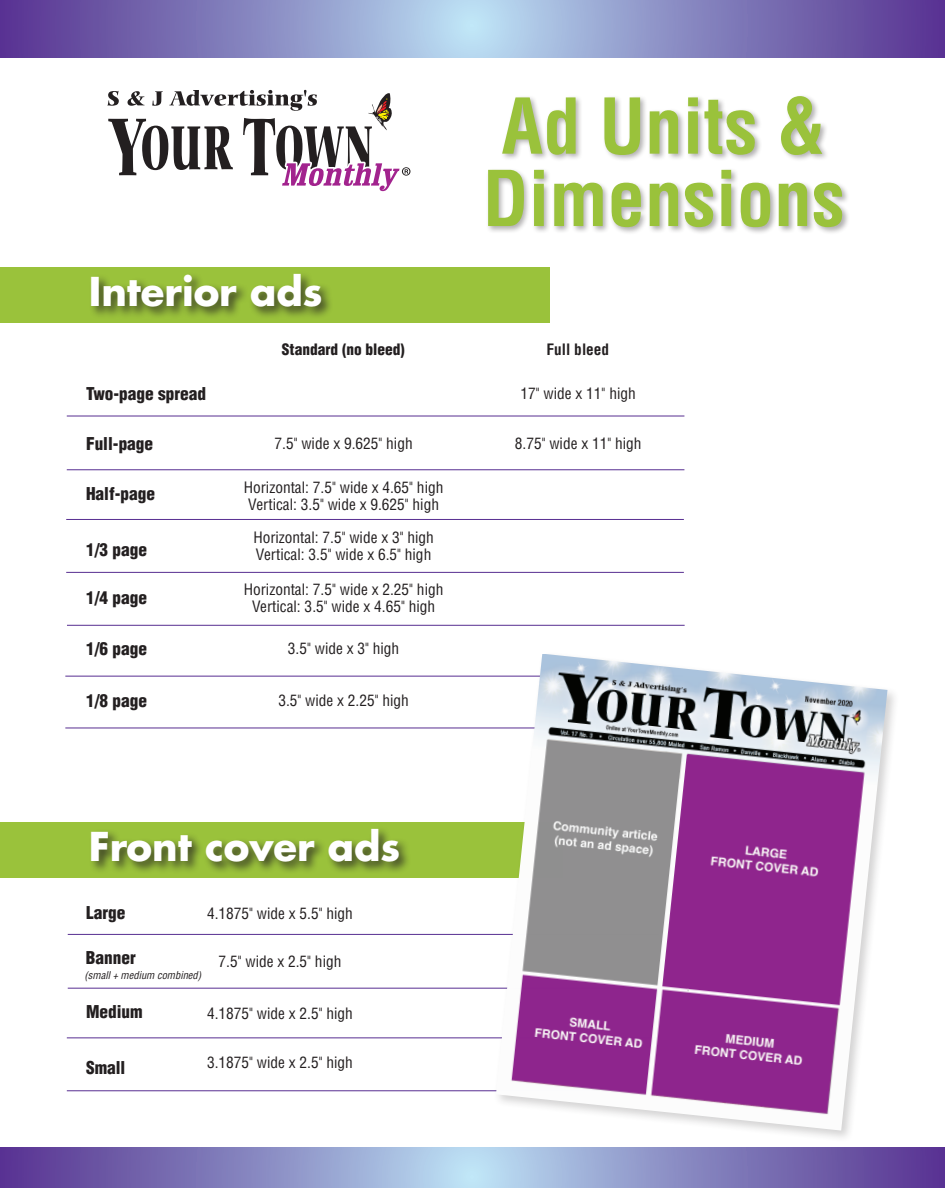
<style>
.page{position:relative;width:945px;height:1188px;background:#fff}
.page>*{position:absolute;margin:0;border:0;box-sizing:border-box;transform-origin:0 0}
.t1{font:700 condensed 75px/72.4px "Helvetica LT Std";color:#9ac23b}
.t2{font:700 38.7px "Futura Std";color:#fff}
.t3{font:900 condensed 17.25px "Helvetica LT Std";color:#231f20}
.t4{font:condensed 15.3px/17.2px "Helvetica LT Std";color:#231f20}
.t5{font:900 condensed 15.3px "Helvetica LT Std";color:#231f20}
.t6{font:700 condensed 15.3px "Helvetica LT Std";color:#231f20}
.t7{font:italic condensed 10.5px "Helvetica LT Std";color:#231f20}
</style>
<div class="page">
<div style="left:0;top:267px;width:549px;height:55px;background:#9ac23b"></div>
<div style="left:88px;top:271px;width:246px;height:49px;background:#231f20;opacity:.75"></div>
<div style="left:0;top:822px;width:562px;height:55px;background:#9ac23b"></div>
<div style="left:88px;top:826px;width:323px;height:49px;background:#231f20;opacity:.75"></div>
<svg style="left:0;top:0;width:945px;height:58px;background:#8684bf"></svg>
<div style="left:486px;top:94px;width:364px;height:141px;background:#231f20;opacity:.35"></div>
<svg style="left:107px;top:89px;width:303px;height:103px"></svg>
<hr style="left:66px;top:519px;width:618px;height:1px;background:#572e91">
<hr style="left:67px;top:1037px;width:592px;height:1px;background:#572e91">
<hr style="left:67px;top:416px;width:617px;height:1px;background:#572e91">
<hr style="left:68px;top:934px;width:591px;height:1px;background:#572e91">
<hr style="left:67px;top:469px;width:617px;height:1px;background:#572e91">
<hr style="left:68px;top:988px;width:591px;height:1px;background:#572e91">
<hr style="left:66px;top:572px;width:618px;height:1px;background:#572e91">
<hr style="left:67px;top:1090px;width:592px;height:1px;background:#572e91">
<hr style="left:67px;top:625px;width:618px;height:1px;background:#572e91">
<hr style="left:65px;top:676px;width:618px;height:1px;background:#572e91">
<hr style="left:65px;top:727px;width:618px;height:1px;background:#572e91">
<div style="left:493px;top:651px;width:407px;height:492px;background:#fff"></div>
<img style="left:496px;top:654px;width:392px;height:477px">
<svg style="left:0;top:1147px;width:945px;height:41px;background:#8685bf"></svg>
<h2 class="t2" style="left:89px;top:266px;width:235px">Interior ads</h2>
<h1 class="t1" style="left:483px;top:90px;width:364px">Ad Units &amp;<br>Dimensions</h1>
<p class="t3" style="left:86px;top:383px;width:122px">Two-page spread</p>
<p class="t3" style="left:86px;top:433px;width:69px">Full-page</p>
<p class="t3" style="left:86px;top:483px;width:71px">Half-page</p>
<p class="t3" style="left:86px;top:538px;width:62px">1/3 page</p>
<p class="t3" style="left:86px;top:586px;width:62px">1/4 page</p>
<p class="t3" style="left:86px;top:638px;width:62px">1/6 page</p>
<p class="t3" style="left:86px;top:690px;width:62px">1/8 page</p>
<p class="t5" style="left:282px;top:339px;width:124px">Standard (no bleed)</p>
<p class="t6" style="left:547px;top:339px;width:64px">Full bleed</p>
<p class="t4" style="left:521px;top:385px;width:117px">17" wide x 11" high</p>
<p class="t4" style="left:515px;top:434px;width:128px">8.75" wide x 11" high</p>
<p class="t4" style="left:244px;top:479px;width:201px">Horizontal: 7.5" wide x 4.65" high<br>Vertical: 3.5" wide x 9.625" high</p>
<p class="t4" style="left:253px;top:528px;width:182px">Horizontal: 7.5" wide x 3" high<br>Vertical: 3.5" wide x 6.5" high</p>
<p class="t4" style="left:244px;top:580px;width:201px;text-align:center">Horizontal: 7.5" wide x 2.25" high<br>Vertical: 3.5" wide x 4.65" high</p>
<p class="t4" style="left:288px;top:640px;width:113px">3.5" wide x 3" high</p>
<p class="t4" style="left:278px;top:692px;width:132px">3.5" wide x 2.25" high</p>
<p class="t4" style="left:275px;top:434px;width:140px">7.5" wide x 9.625" high</p>
<h2 class="t2" style="left:89px;top:821px;width:313px">Front cover ads</h2>
<p class="t3" style="left:86px;top:901px;width:41px">Large</p>
<p class="t4" style="left:207px;top:905px;width:147px">4.1875" wide x 5.5" high</p>
<p class="t4" style="left:219px;top:953px;width:124px">7.5" wide x 2.5" high</p>
<p class="t3" style="left:86px;top:947px;width:51px">Banner</p>
<p class="t7" style="left:84px;top:968px;width:118px">(small + medium combined)</p>
<p class="t3" style="left:86px;top:1001px;width:58px">Medium</p>
<p class="t3" style="left:86px;top:1057px;width:41px">Small</p>
<p class="t4" style="left:207px;top:1005px;width:147px">4.1875" wide x 2.5" high</p>
<p class="t4" style="left:207px;top:1054px;width:147px">3.1875" wide x 2.5" high</p>
</div>
